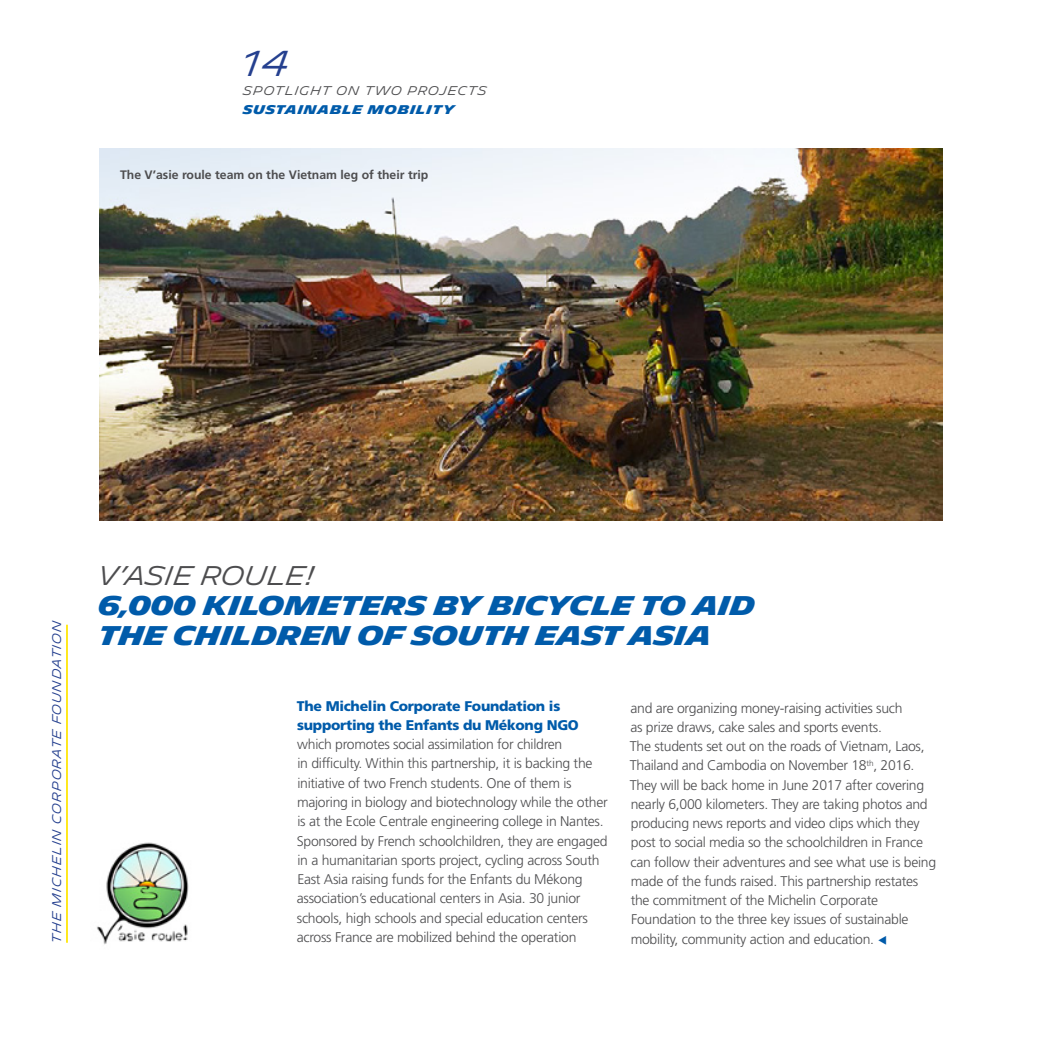
<style>
.page{position:relative;width:1042px;height:1042px;background:#fff}
.page>*{position:absolute;margin:0;border:0;box-sizing:border-box;transform-origin:0 0}
.t1{font:300 35px "Michelin";color:#25408f}
.t2{font:700 26.25px/29.8px "Michelin";letter-spacing:-.01em;color:#005baa}
.t3{font:300 26.25px "Michelin";letter-spacing:-.01em;color:#4d4d4f}
.t4{font:300 14px/19.2px "Frutiger";letter-spacing:-.02em;color:#4d4d4f}
.t5{font:900 14px/19.2px "Frutiger";letter-spacing:-.02em;color:#005baa}
.t6{font:700 12.25px "Frutiger";color:#4d4d4f}
.t7{font:300 12.25px "Michelin";letter-spacing:.05em;color:#25408f}
.t8{font:300 12.25px "Michelin";letter-spacing:.06em;color:#4d4d4f}
.t9{font:700 12.25px "Michelin";letter-spacing:.06em;color:#005baa}
.s1{color:#005baa}
</style>
<div class="page">
<hr style="left:66px;top:625px;width:2px;height:318px;background:#ffe600">
<img style="left:97px;top:842px;width:92px;height:103px">
<img style="left:99px;top:149px;width:844px;height:372px">
<h1 class="t1" style="left:243px;top:43px;width:47px">14</h1>
<p class="t8" style="left:243px;top:84px;width:245px">SPOTLIGHT ON TWO PROJECTS</p>
<p class="t9" style="left:243px;top:103px;width:213px">SUSTAINABLE MOBILITY</p>
<p class="t6" style="left:120px;top:167px;width:310px">The V’asie roule team on the Vietnam leg of their trip</p>
<p class="t7" style="left:50px;top:943px;width:324px;rotate:-90deg">THE MICHELIN CORPORATE FOUNDATION</p>
<h2 class="t3" style="left:99px;top:560px;width:218px">V’ASIE ROULE!</h2>
<h2 class="t2" style="left:99px;top:591px;width:658px">6,000 KILOMETERS BY BICYCLE TO AID<br>THE CHILDREN OF SOUTH EAST ASIA</h2>
<p class="t5" style="left:297px;top:696px;width:283px">The Michelin Corporate Foundation is supporting the Enfants du Mékong NGO</p>
<p class="t4" style="left:297px;top:735px;width:312px">which promotes social assimilation for children<br>in difficulty. Within this partnership, it is backing the initiative of two French students. One of them is majoring in biology and biotechnology while the other is at the Ecole Centrale engineering college in Nantes.<br>Sponsored by French schoolchildren, they are engaged in a humanitarian sports project, cycling across South East Asia raising funds for the Enfants du Mékong association’s educational centers in Asia. 30 junior schools, high schools and special education centers across France are mobilized behind the operation</p>
<p class="t4" style="left:630px;top:698px;width:308px">and are organizing money-raising activities such<br>as prize draws, cake sales and sports events.<br>The students set out on the roads of Vietnam, Laos, Thailand and Cambodia on November 18<sup>th</sup>, 2016.<br>They will be back home in June 2017 after covering nearly 6,000 kilometers. They are taking photos and producing news reports and video clips which they post to social media so the schoolchildren in France can follow their adventures and see what use is being made of the funds raised. This partnership restates the commitment of the Michelin Corporate Foundation to the three key issues of sustainable mobility, community action and education. <span class="s1">▼</span></p>
</div>
